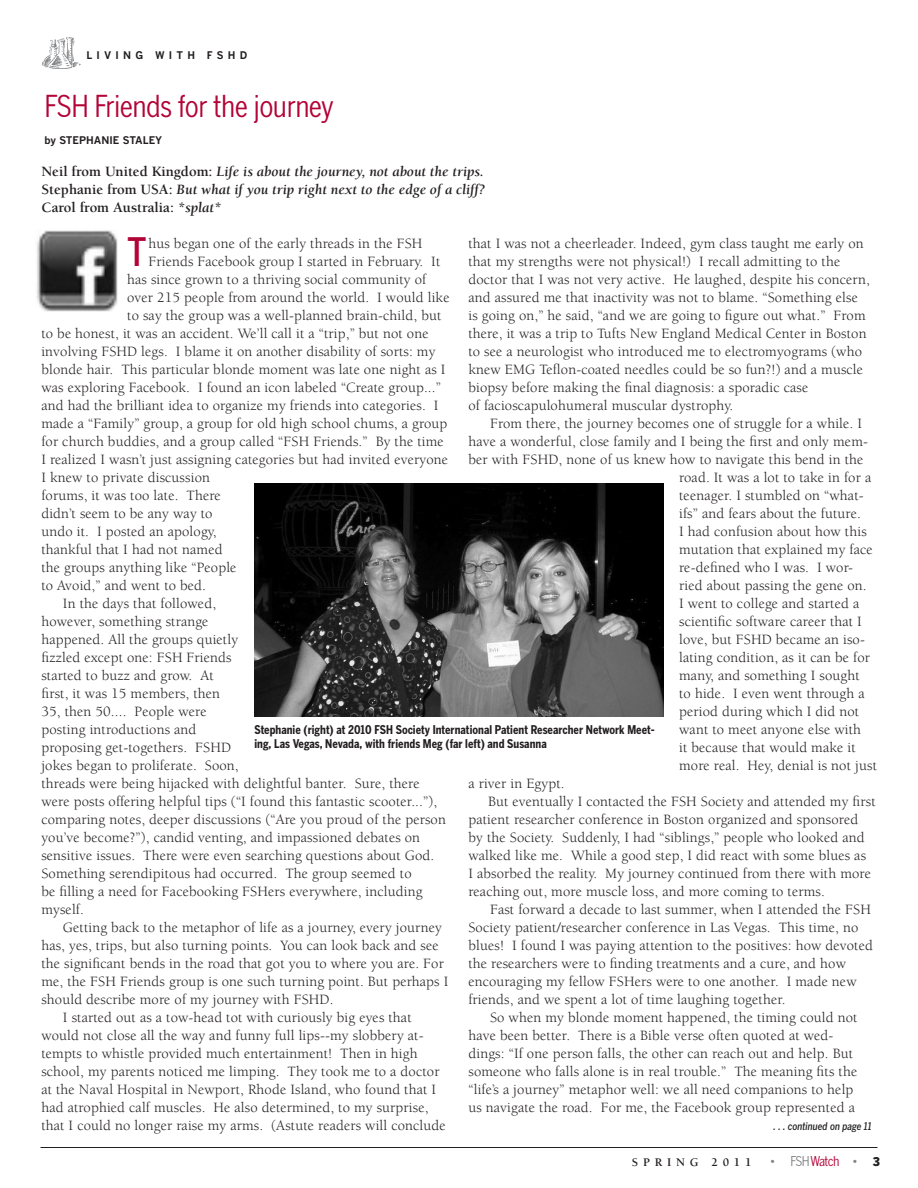
<style>
.page{position:relative;width:918px;height:1188px;background:#fff}
.page>*{position:absolute;margin:0;border:0;box-sizing:border-box;transform-origin:0 0}
.t1{font:500 condensed 39px "Benton Gothic";color:#b30437}
.t2{font:condensed 30px "Benton Gothic";letter-spacing:-.02em;color:#b30437}
.t3{font:14.7px/18px "Berkeley";letter-spacing:.01em;color:#231f20}
.GRANTEE{font:italic 700 14.7px "Berkeley";color:#231f20}
.GRANTEE-2{font:700 14.7px "Berkeley";color:#231f20}
.t4{font:condensed 13.5px "Benton Gothic";letter-spacing:-.055em;color:#b30437}
.t5{font:700 condensed 12px/13.5px "Benton Gothic";color:#231f20}
.t6{font:700 12px "Berkeley";letter-spacing:.4em;color:#231f20}
.t7{font:900 12px "Benton Gothic";color:#231f20}
.t8{font:italic 500 condensed 10.5px "Benton Gothic";color:#231f20}
.t9{font:700 10.5px "Benton Gothic";color:#231f20}
.t10{font:700 10.5px "Benton Gothic";letter-spacing:.4em;color:#231f20}
.s1{font-style:normal}
.s2{font-style:italic}
.s3{font-weight:900;font-stretch:normal;font-size:7.5px;color:#808285}
.s4{color:#808285}
</style>
<div class="page">
<hr style="left:40px;top:1147px;width:838px;height:1px;background:#231f20">
<img style="left:42px;top:38px;width:36px;height:31px">
<img style="left:254px;top:483px;width:410px;height:233px">
<img style="left:37px;top:230px;width:81px;height:82px">
<p class="t10" style="left:86px;top:48px;width:162px">LIVING WITH FSHD</p>
<p class="t2" style="left:44px;top:88px;width:291px">FSH Friends for the journey</p>
<p class="t9" style="left:44px;top:134px;width:119px">by STEPHANIE STALEY</p>
<p class="GRANTEE" style="left:41px;top:163px;width:444px"><span class="s1">Neil from United Kingdom:</span> Life is about the journey, not about the trips.</p>
<p class="GRANTEE" style="left:41px;top:181px;width:445px"><span class="s1">Stephanie from USA:</span> But what if you trip right next to the edge of a cliff?</p>
<p class="GRANTEE-2" style="left:41px;top:199px;width:182px">Carol from Australia: <span class="s2">*splat*</span></p>
<p class="t1" style="left:127px;top:228px;width:21px">T</p>
<p class="t3" style="left:148px;top:234px;width:276px">hus began one of the early threads in the FSH</p>
<p class="t3" style="left:468px;top:234px;width:403px">that I was not a cheerleader. Indeed, gym class taught me early on that my strengths were not physical!) I recall admitting to the doctor that I was not very active. He laughed, despite his concern, and assured me that inactivity was not to blame. “Something else is going on,” he said, “and we are going to figure out what.” From there, it was a trip to Tufts New England Medical Center in Boston to see a neurologist who introduced me to electromyograms (who knew EMG Teflon-coated needles could be so fun?!) and a muscle biopsy before making the final diagnosis: a sporadic case<br>of facioscapulohumeral muscular dystrophy.</p>
<p class="t3" style="left:490px;top:414px;width:374px">From there, the journey becomes one of struggle for a while. I</p>
<p class="t3" style="left:468px;top:432px;width:401px">have a wonderful, close family and I being the first and only mem-</p>
<p class="t3" style="left:468px;top:450px;width:396px">ber with FSHD, none of us knew how to navigate this bend in the</p>
<p class="t3" style="left:679px;top:468px;width:194px">road. It was a lot to take in for a</p>
<p class="t3" style="left:679px;top:486px;width:186px">teenager. I stumbled on “what-</p>
<p class="t3" style="left:679px;top:504px;width:183px">ifs” and fears about the future.</p>
<p class="t3" style="left:679px;top:522px;width:189px">I had confusion about how this</p>
<p class="t3" style="left:679px;top:540px;width:195px">mutation that explained my face</p>
<p class="t3" style="left:679px;top:558px;width:175px">re-defined who I was. I wor-</p>
<p class="t3" style="left:679px;top:576px;width:189px">ried about passing the gene on.</p>
<p class="t3" style="left:679px;top:594px;width:182px">I went to college and started a</p>
<p class="t3" style="left:679px;top:612px;width:184px">scientific software career that I</p>
<p class="t3" style="left:679px;top:630px;width:187px">love, but FSHD became an iso-</p>
<p class="t3" style="left:679px;top:648px;width:192px">lating condition, as it can be for</p>
<p class="t3" style="left:679px;top:666px;width:182px">many, and something I sought</p>
<p class="t3" style="left:679px;top:684px;width:187px">to hide. I even went through a</p>
<p class="t3" style="left:679px;top:702px;width:182px">period during which I did not</p>
<p class="t3" style="left:679px;top:720px;width:183px">want to meet anyone else with</p>
<p class="t3" style="left:679px;top:738px;width:178px">it because that would make it</p>
<p class="t3" style="left:679px;top:756px;width:199px">more real. Hey, denial is not just</p>
<p class="t3" style="left:468px;top:774px;width:98px">a river in Egypt.</p>
<p class="t3" style="left:468px;top:792px;width:409px;text-indent:20px">But eventually I contacted the FSH Society and attended my first patient researcher conference in Boston organized and sponsored by the Society. Suddenly, I had “siblings,” people who looked and walked like me. While a good step, I did react with some blues as<br>I absorbed the reality. My journey continued from there with more reaching out, more muscle loss, and more coming to terms.</p>
<p class="t3" style="left:468px;top:900px;width:406px;text-indent:22px">Fast forward a decade to last summer, when I attended the FSH Society patient/researcher conference in Las Vegas. This time, no blues! I found I was paying attention to the positives: how devoted the researchers were to finding treatments and a cure, and how encouraging my fellow FSHers were to one another. I made new friends, and we spent a lot of time laughing together.</p>
<p class="t3" style="left:468px;top:1008px;width:391px;text-indent:22px">So when my blonde moment happened, the timing could not have been better. There is a Bible verse often quoted at wed&shy;dings: “If one person falls, the other can reach out and help. But someone who falls alone is in real trouble.” The meaning fits the “life’s a journey” metaphor well: we all need companions to help us navigate the road. For me, the Facebook group represented a</p>
<p class="t3" style="left:148px;top:252px;width:293px">Friends Facebook group I started in February. It</p>
<p class="t3" style="left:127px;top:270px;width:301px">has since grown to a thriving social community of</p>
<p class="t3" style="left:127px;top:288px;width:324px">over 215 people from around the world. I would like</p>
<p class="t3" style="left:127px;top:306px;width:316px">to say the group was a well-planned brain-child, but</p>
<p class="t3" style="left:41px;top:324px;width:389px">to be honest, it was an accident. We’ll call it a “trip,” but not one</p>
<p class="t3" style="left:41px;top:342px;width:396px">involving FSHD legs. I blame it on another disability of sorts: my</p>
<p class="t3" style="left:41px;top:360px;width:406px">blonde hair. This particular blonde moment was late one night as I</p>
<p class="t3" style="left:41px;top:378px;width:401px">was exploring Facebook. I found an icon labeled “Create group...”</p>
<p class="t3" style="left:41px;top:396px;width:399px">and had the brilliant idea to organize my friends into categories. I</p>
<p class="t3" style="left:41px;top:414px;width:407px">made a “Family” group, a group for old high school chums, a group</p>
<p class="t3" style="left:41px;top:432px;width:404px">for church buddies, and a group called “FSH Friends.” By the time</p>
<p class="t3" style="left:41px;top:450px;width:408px">I realized I wasn’t just assigning categories but had invited everyone</p>
<p class="t3" style="left:41px;top:468px;width:170px">I knew to private discussion</p>
<p class="t3" style="left:41px;top:486px;width:181px">forums, it was too late. There</p>
<p class="t3" style="left:41px;top:504px;width:173px">didn’t seem to be any way to</p>
<p class="t3" style="left:41px;top:522px;width:177px">undo it. I posted an apology,</p>
<p class="t3" style="left:41px;top:540px;width:183px">thankful that I had not named</p>
<p class="t3" style="left:41px;top:558px;width:197px">the groups anything like “People</p>
<p class="t3" style="left:41px;top:576px;width:166px">to Avoid,” and went to bed.</p>
<p class="t3" style="left:41px;top:594px;width:406px;text-indent:22px">In the days that followed,<br>however, something strange<br>happened. All the groups quietly<br>fizzled except one: FSH Friends<br>started to buzz and grow. At<br>first, it was 15 members, then<br>35, then 50.... People were<br>posting introductions and<br>proposing get-togethers. FSHD<br>jokes began to proliferate. Soon,<br>threads were being hijacked with delightful banter. Sure, there were posts offering helpful tips (“I found this fantastic scooter...”), comparing notes, deeper discussions (“Are you proud of the person you’ve become?”), candid venting, and impassioned debates on sensitive issues. There were even searching questions about God.<br>Something serendipitous had occurred. The group seemed to<br>be filling a need for Facebooking FSHers everywhere, including myself.</p>
<p class="t3" style="left:41px;top:918px;width:408px;text-indent:22px">Getting back to the metaphor of life as a journey, every journey has, yes, trips, but also turning points. You can look back and see the significant bends in the road that got you to where you are. For me, the FSH Friends group is one such turning point. But perhaps I should describe more of my journey with FSHD.</p>
<p class="t3" style="left:41px;top:1008px;width:406px;text-indent:22px">I started out as a tow-head tot with curiously big eyes that would not close all the way and funny full lips--my slobbery at&shy;tempts to whistle provided much entertainment! Then in high school, my parents noticed me limping. They took me to a doctor at the Naval Hospital in Newport, Rhode Island, who found that I had atrophied calf muscles. He also determined, to my surprise, that I could no longer raise my arms. (Astute readers will conclude</p>
<p class="t5" style="left:254px;top:723px;width:402px">Stephanie (right) at 2010 FSH Society International Patient Researcher Network Meet&shy;ing, Las Vegas, Nevada, with friends Meg (far left) and Susanna</p>
<p class="t8" style="left:774px;top:1119px;width:99px">. . . continued on page 11</p>
<p class="t6" style="left:632px;top:1155px;width:121px">SPRING 2011</p>
<p class="t4" style="left:771px;top:1153px;width:88px"><span class="s3">•</span> <span class="s4">FSH</span>Watch <span class="s3">•</span></p>
<p class="t7" style="left:873px;top:1154px;width:9px">3</p>
</div>
